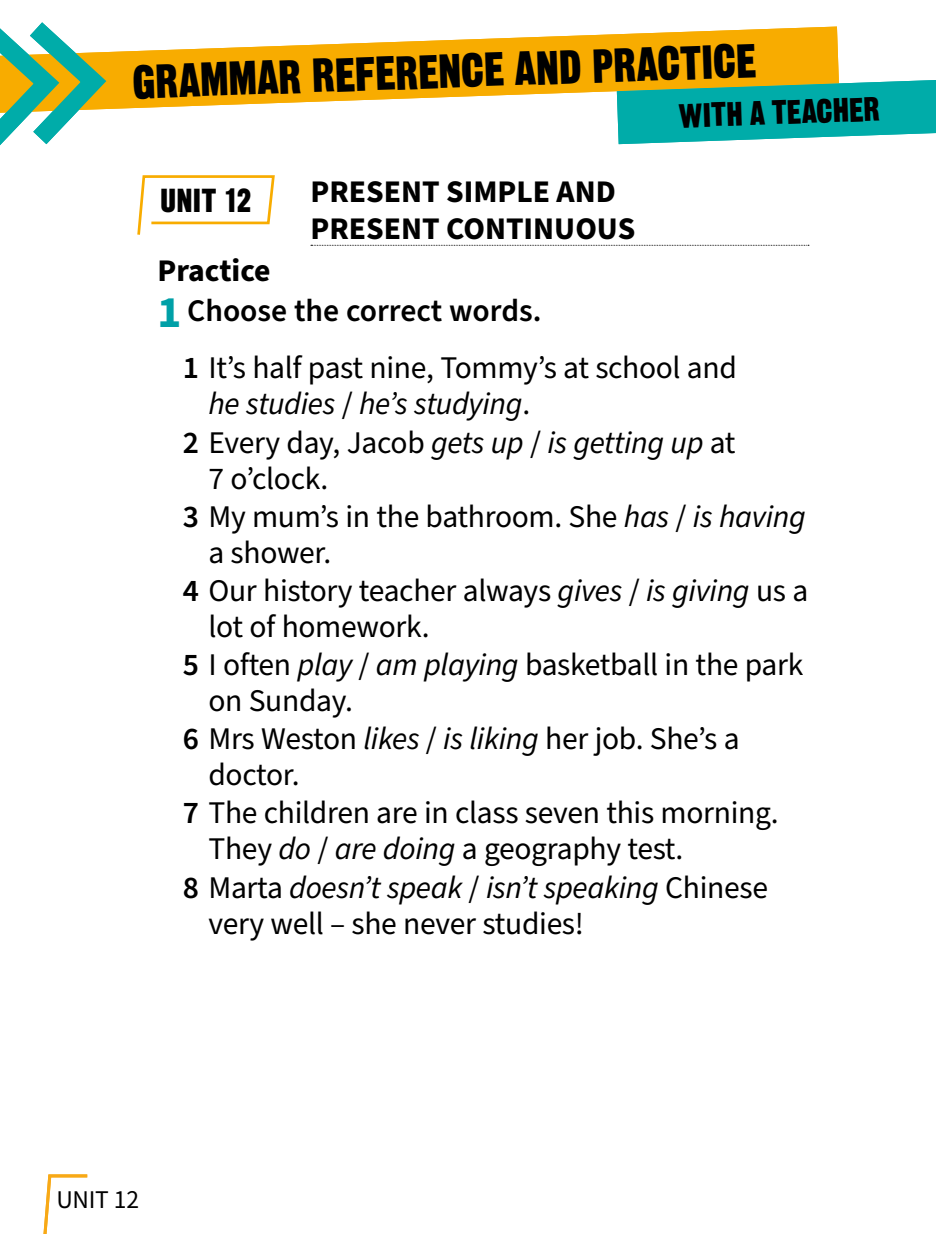
<style>
.page{position:relative;width:936px;height:1234px;background:#fff}
.page>*{position:absolute;margin:0;border:0;box-sizing:border-box;transform-origin:0 0}
.t1{font:46.5px "Gothic Thirteen Std";color:#000}
.t2{font:33px "Gothic Thirteen Std";color:#000}
.t3{font:32.4px "Gothic Thirteen Std";color:#000}
.t4{font:31.5px "Source Sans Pro";letter-spacing:-.01em;color:#000}
.t5{font:italic 31.5px "Source Sans Pro";letter-spacing:-.01em;color:#000}
.t6{font:700 31.5px/36px "Source Sans Pro";color:#000}
.t7{font:600 31.5px/40.2px "Source Sans Pro";color:#000}
.t8{font:25.5px "Source Sans Pro";color:#000}
.s1{font-weight:700}
.s2{font-weight:700;font-size:45px;color:#00a0a7}
.s3{font-weight:600}
.s4{font-style:normal}
.s5{font-style:italic}
.s6{font-weight:600;font-style:normal}
</style>
<div class="page">
<svg style="left:119px;top:27px;width:719px;height:82px;fill:#f8ac00"></svg>
<svg style="left:616px;top:80px;width:319px;height:64px;background:#2bb3a3"></svg>
<svg style="left:0;top:22px;width:119px;height:124px"></svg>
<svg style="left:311px;top:245px;width:497px;height:1px"></svg>
<svg style="left:137px;top:175px;width:138px;height:60px"></svg>
<svg style="left:43px;top:1174px;width:44px;height:59px"></svg>
<h1 class="t1" style="left:131px;top:53px;width:626px;rotate:-2deg">GRAMMAR REFERENCE AND PRACTICE</h1>
<p class="t2" style="left:678px;top:95px;width:203px;rotate:-2deg">WITH A TEACHER</p>
<p class="t6" style="left:310px;top:175px;width:326px">PRESENT SIMPLE AND<br>PRESENT CONTINUOUS</p>
<p class="t7" style="left:157px;top:251px;width:385px"><span class="s1">Practice<br></span><span class="s2">1</span> Choose the correct words.</p>
<p class="t4" style="left:183px;top:347px;width:555px"><span class="s3">1</span> It’s half past nine, Tommy’s at school and</p>
<p class="t5" style="left:208px;top:383px;width:323px">he studies <span class="s4">/</span> he’s studying<span class="s4">.</span></p>
<p class="t4" style="left:183px;top:421px;width:554px"><span class="s3">2</span> Every day, Jacob <span class="s5">gets up</span> / <span class="s5">is getting up</span> at</p>
<p class="t4" style="left:208px;top:457px;width:121px">7 o’clock.</p>
<p class="t4" style="left:183px;top:495px;width:624px"><span class="s3">3</span> My mum’s in the bathroom. She <span class="s5">has</span> / <span class="s5">is having</span></p>
<p class="t4" style="left:208px;top:531px;width:124px">a shower.</p>
<p class="t4" style="left:183px;top:569px;width:626px"><span class="s3">4</span> Our history teacher always <span class="s5">gives</span> / <span class="s5">is giving</span> us a</p>
<p class="t4" style="left:208px;top:605px;width:223px">lot of homework.</p>
<p class="t4" style="left:183px;top:643px;width:622px"><span class="s3">5</span> I often <span class="s5">play</span> / <span class="s5">am playing</span> basketball in the park</p>
<p class="t4" style="left:208px;top:679px;width:146px">on Sunday.</p>
<p class="t4" style="left:183px;top:717px;width:558px"><span class="s3">6</span> Mrs Weston <span class="s5">likes</span> / <span class="s5">is liking</span> her job. She’s a</p>
<p class="t4" style="left:208px;top:753px;width:93px">doctor.</p>
<p class="t4" style="left:183px;top:791px;width:597px"><span class="s3">7</span> The children are in class seven this morning.</p>
<p class="t4" style="left:208px;top:827px;width:476px">They <span class="s5">do</span> / <span class="s5">are doing</span> a geography test.</p>
<p class="t5" style="left:183px;top:865px;width:586px"><span class="s6">8</span> <span class="s4">Marta</span> doesn’t speak <span class="s4">/</span> isn’t speaking <span class="s4">Chinese</span></p>
<p class="t4" style="left:208px;top:901px;width:377px">very well – she never studies!</p>
<p class="t3" style="left:160px;top:180px;width:93px">UNIT 12</p>
<p class="t8" style="left:56px;top:1182px;width:84px">Unit 12</p>
</div>
